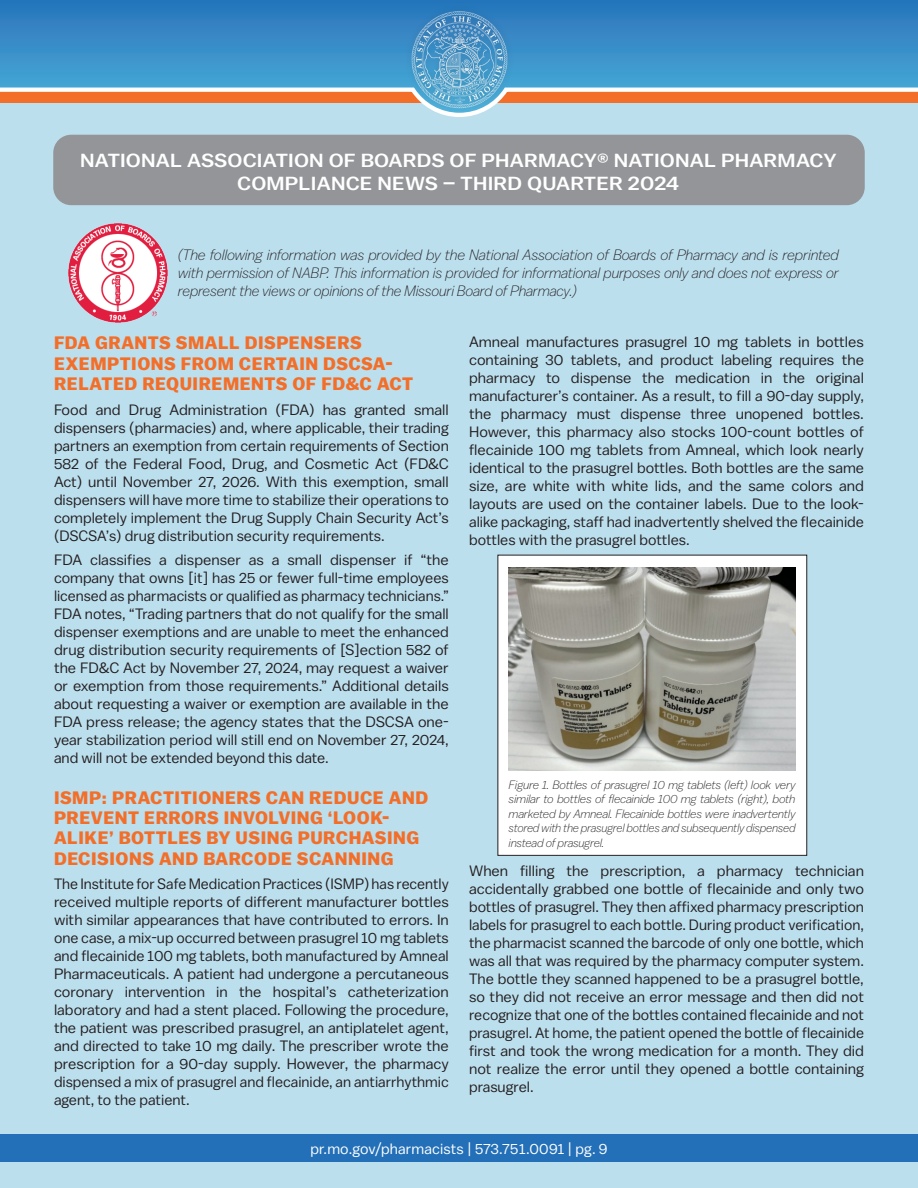
<style>
.page{position:relative;width:918px;height:1188px;background:#fff}
.page>*{position:absolute;margin:0;border:0;box-sizing:border-box;transform-origin:0 0}
.t1{font:500 18.9px/22.5px "Balto";letter-spacing:.01em;color:#fff;text-align:center;scale:1.11 1}
.National_News_Heading{font:700 18px/20.2px "Balto";letter-spacing:.03em;color:#f36f29}
.Body_Text{font:15px/18px "Balto";color:#231f20;text-align:justify}
.t2{font:italic 300 15px/18px "Balto";color:#231f20;text-align:justify}
.t3{font:15px "Balto";letter-spacing:.01em;color:#fff}
.Body_Text-2{font:italic 300 12px/14.4px "Balto";color:#231f20;text-align:justify}
</style>
<div class="page">
<div style="left:0;top:73px;width:918px;height:1115px;background:#bcdfee"></div>
<div style="left:0;top:1134px;width:918px;height:27px;background:#2370b9"></div>
<svg style="left:0;top:0;width:918px;height:117px;background:#6097bf"></svg>
<div style="left:404px;top:3px;width:111px;height:113px;background:#231f20;opacity:.33"></div>
<img style="left:410px;top:10px;width:99px;height:99px">
<div style="left:53px;top:135px;width:812px;height:70px;background:#939598;border-radius:18px"></div>
<img style="left:69px;top:224px;width:98px;height:98px">
<div style="left:498px;top:555px;width:309px;height:300px;background:#fff"></div>
<div style="left:498px;top:555px;width:309px;height:301px;border:1px solid #231f20"></div>
<img style="left:509px;top:567px;width:287px;height:204px">
<p class="t1" style="left:80px;top:149px;width:683px">NATIONAL ASSOCIATION OF BOARDS OF PHARMACY® NATIONAL PHARMACY<br>COMPLIANCE NEWS – THIRD QUARTER 2024</p>
<p class="t2" style="left:178px;top:246px;width:663px">(The following information was provided by the National Association of Boards of Pharmacy and is reprinted with permission of NABP. This information is provided for informational purposes only and does not express or represent the views or opinions of the Missouri Board of Pharmacy.)</p>
<p class="National_News_Heading" style="left:54px;top:333px;width:361px">FDA GRANTS SMALL DISPENSERS<br>EXEMPTIONS FROM CERTAIN DSCSA-<br>RELATED REQUIREMENTS OF FD&amp;C ACT</p>
<p class="Body_Text" style="left:54px;top:400px;width:396px">Food and Drug Administration (FDA) has granted small dispensers (pharmacies) and, where applicable, their trading partners an exemption from certain requirements of Section 582 of the Federal Food, Drug, and Cosmetic Act (FD&amp;C Act) until November 27, 2026. With this exemption, small dispensers will have more time to stabilize their operations to completely implement the Drug Supply Chain Security Act’s (DSCSA’s) drug distribution security requirements.</p>
<p class="Body_Text" style="left:54px;top:551px;width:396px">FDA classifies a dispenser as a small dispenser if “the company that owns [it] has 25 or fewer full-time employees licensed as pharmacists or qualified as pharmacy technicians.” FDA notes, “Trading partners that do not qualify for the small dispenser exemptions and are unable to meet the enhanced drug distribution security requirements of [S]ection 582 of the FD&amp;C Act by November 27, 2024, may request a waiver or exemption from those requirements.” Additional details about requesting a waiver or exemption are available in the FDA press release; the agency states that the DSCSA one&shy;year stabilization period will still end on November 27, 2024, and will not be extended beyond this date.</p>
<p class="National_News_Heading" style="left:54px;top:787px;width:376px">ISMP: PRACTITIONERS CAN REDUCE AND PREVENT ERRORS INVOLVING ‘LOOK-ALIKE’ BOTTLES BY USING PURCHASING DECISIONS AND BARCODE SCANNING</p>
<p class="Body_Text" style="left:54px;top:875px;width:396px">The Institute for Safe Medication Practices (ISMP) has recently received multiple reports of different manufacturer bottles with similar appearances that have contributed to errors. In one case, a mix-up occurred between prasugrel 10 mg tablets and flecainide 100 mg tablets, both manufactured by Amneal Pharmaceuticals. A patient had undergone a percutaneous coronary intervention in the hospital’s catheterization laboratory and had a stent placed. Following the procedure, the patient was prescribed prasugrel, an antiplatelet agent, and directed to take 10 mg daily. The prescriber wrote the prescription for a 90-day supply. However, the pharmacy dispensed a mix of prasugrel and flecainide, an antiarrhythmic agent, to the patient.</p>
<p class="Body_Text" style="left:469px;top:332px;width:396px">Amneal manufactures prasugrel 10 mg tablets in bottles containing 30 tablets, and product labeling requires the pharmacy to dispense the medication in the original manufacturer’s container. As a result, to fill a 90-day supply, the pharmacy must dispense three unopened bottles.<br>However, this pharmacy also stocks 100-count bottles of flecainide 100 mg tablets from Amneal, which look nearly identical to the prasugrel bottles. Both bottles are the same size, are white with white lids, and the same colors and layouts are used on the container labels. Due to the look&shy;alike packaging, staff had inadvertently shelved the flecainide bottles with the prasugrel bottles.</p>
<p class="Body_Text-2" style="left:509px;top:777px;width:288px">Figure 1. Bottles of prasugrel 10 mg tablets (left) look very similar to bottles of flecainide 100 mg tablets (right), both marketed by Amneal. Flecainide bottles were inadvertently stored with the prasugrel bottles and subsequently dispensed instead of prasugrel.</p>
<p class="Body_Text" style="left:469px;top:861px;width:396px">When filling the prescription, a pharmacy technician accidentally grabbed one bottle of flecainide and only two bottles of prasugrel. They then affixed pharmacy prescription labels for prasugrel to each bottle. During product verification, the pharmacist scanned the barcode of only one bottle, which was all that was required by the pharmacy computer system.<br>The bottle they scanned happened to be a prasugrel bottle, so they did not receive an error message and then did not recognize that one of the bottles contained flecainide and not prasugrel. At home, the patient opened the bottle of flecainide first and took the wrong medication for a month. They did not realize the error until they opened a bottle containing prasugrel.</p>
<p class="t3" style="left:310px;top:1139px;width:299px">pr.mo.gov/pharmacists | 573.751.0091 | pg. 9</p>
</div>
